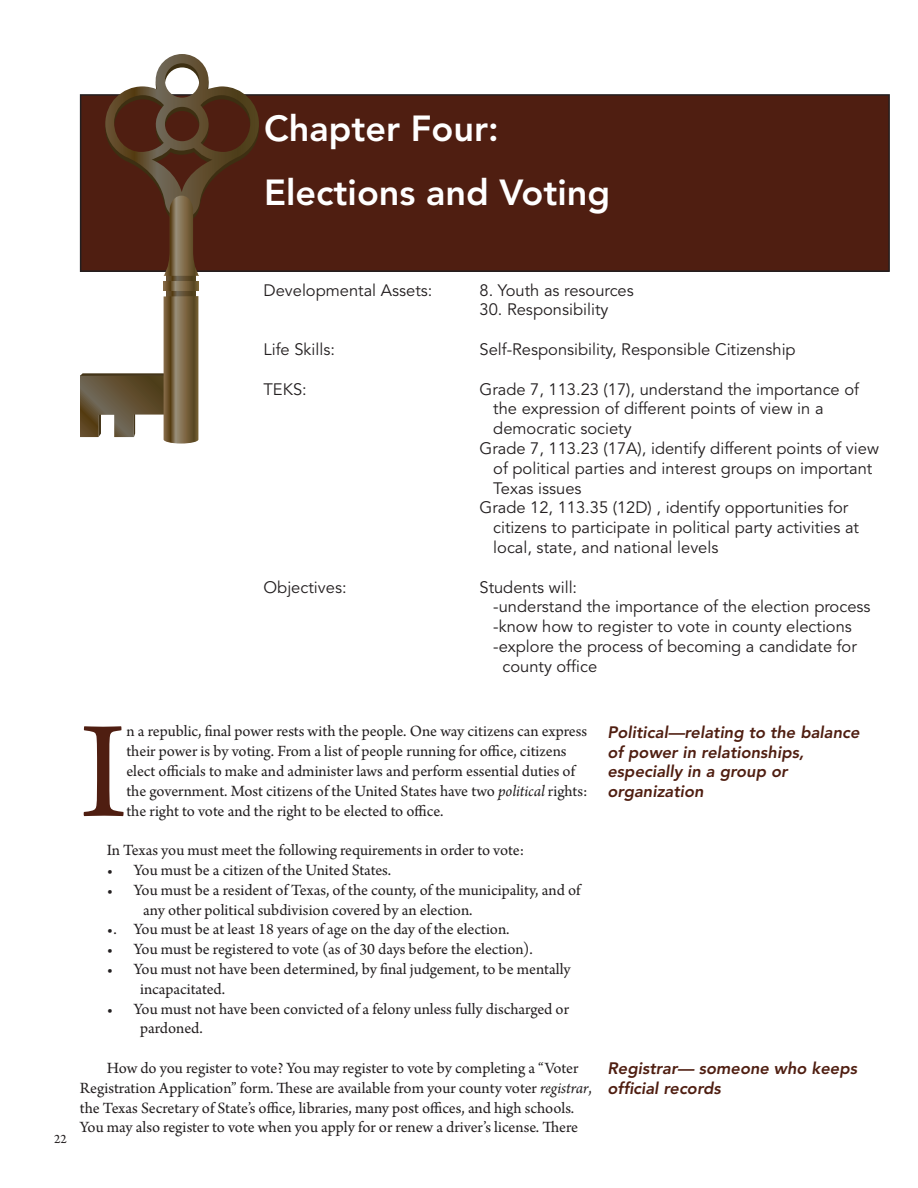
<style>
.page{position:relative;width:918px;height:1188px;background:#fff}
.page>*{position:absolute;margin:0;border:0;box-sizing:border-box;transform-origin:0 0}
.Paragraph_Style_1{font:144.6px "Arno Pro";color:#4f1e11}
.Chapter_Heads{font:800 36px "Avenir";color:#fff}
.Paragraph_Style_1-2{font:16.5px/19.8px "Arno Pro";color:#231f20}
.Subheads{font:16.5px/19.8px "Avenir";color:#231f20}
.Paragraph_Style_2{font:italic 800 16.5px/19.8px "Avenir";color:#4f1e11}
.t1{font:13.5px "Arno Pro";color:#231f20}
.s1{font-style:italic}
</style>
<div class="page">
<div style="left:81px;top:95px;width:808px;height:176px;background:#4f1e11"></div>
<div style="left:80px;top:94px;width:810px;height:178px;border:2px solid #231f20"></div>
<svg style="left:167px;top:276px;width:28px;height:20px"></svg>
<svg style="left:105px;top:54px;width:154px;height:222px"></svg>
<svg style="left:163px;top:281px;width:35px;height:9px"></svg>
<svg style="left:80px;top:296px;width:118px;height:148px"></svg>
<p class="Chapter_Heads" style="left:264px;top:107px;width:236px">Chapter Four:</p>
<p class="Chapter_Heads" style="left:264px;top:171px;width:348px">Elections and Voting</p>
<p class="Subheads" style="left:264px;top:280px;width:170px">Developmental Assets:</p>
<p class="Subheads" style="left:480px;top:280px;width:156px">8. Youth as resources</p>
<p class="Subheads" style="left:480px;top:300px;width:130px">30. Responsibility</p>
<p class="Subheads" style="left:264px;top:340px;width:73px">Life Skills:</p>
<p class="Subheads" style="left:480px;top:340px;width:318px">Self-Responsibility, Responsible Citizenship</p>
<p class="Subheads" style="left:264px;top:379px;width:45px">TEKS:</p>
<p class="Subheads" style="left:480px;top:379px;width:381px">Grade 7, 113.23 (17), understand the importance of</p>
<p class="Subheads" style="left:493px;top:399px;width:332px">the expression of different points of view in a democratic society</p>
<p class="Subheads" style="left:480px;top:439px;width:401px">Grade 7, 113.23 (17A), identify different points of view</p>
<p class="Subheads" style="left:493px;top:459px;width:381px">of political parties and interest groups on important</p>
<p class="Subheads" style="left:493px;top:478px;width:90px">Texas issues</p>
<p class="Subheads" style="left:480px;top:498px;width:370px">Grade 12, 113.35 (12D) , identify opportunities for</p>
<p class="Subheads" style="left:493px;top:518px;width:367px">citizens to participate in political party activities at</p>
<p class="Subheads" style="left:493px;top:538px;width:227px">local, state, and national levels</p>
<p class="Subheads" style="left:264px;top:577px;width:85px">Objectives:</p>
<p class="Subheads" style="left:480px;top:577px;width:99px">Students will:</p>
<p class="Subheads" style="left:493px;top:597px;width:379px">-understand the importance of the election process</p>
<p class="Subheads" style="left:493px;top:617px;width:360px">-know how to register to vote in county elections</p>
<p class="Subheads" style="left:493px;top:637px;width:365px">-explore the process of becoming a candidate for</p>
<p class="Subheads" style="left:502px;top:657px;width:96px">county office</p>
<p class="t1" style="left:54px;top:1131px;width:14px">22</p>
<p class="Paragraph_Style_1" style="left:80px;top:690px;width:48px">I</p>
<p class="Paragraph_Style_1-2" style="left:126px;top:722px;width:463px">n a republic, final power rests with the people. One way citizens can express their power is by voting. From a list of people running for office, citizens elect officials to make and administer laws and perform essential duties of the government. Most citizens of the United States have two <span class="s1">political</span> rights: the right to vote and the right to be elected to office.</p>
<p class="Paragraph_Style_1-2" style="left:107px;top:841px;width:419px">In Texas you must meet the following requirements in order to vote:</p>
<p class="Paragraph_Style_1-2" style="left:107px;top:861px;width:286px">• You must be a citizen of the United States.</p>
<p class="Paragraph_Style_1-2" style="left:107px;top:881px;width:475px">• You must be a resident of Texas, of the county, of the municipality, and of</p>
<p class="Paragraph_Style_1-2" style="left:143px;top:901px;width:331px">any other political subdivision covered by an election.</p>
<p class="Paragraph_Style_1-2" style="left:107px;top:920px;width:404px">•. You must be at least 18 years of age on the day of the election.</p>
<p class="Paragraph_Style_1-2" style="left:107px;top:940px;width:427px">• You must be registered to vote (as of 30 days before the election).</p>
<p class="Paragraph_Style_1-2" style="left:107px;top:960px;width:465px">• You must not have been determined, by final judgement, to be mentally</p>
<p class="Paragraph_Style_1-2" style="left:140px;top:980px;width:87px">incapacitated.</p>
<p class="Paragraph_Style_1-2" style="left:107px;top:1000px;width:464px">• You must not have been convicted of a felony unless fully discharged or</p>
<p class="Paragraph_Style_1-2" style="left:140px;top:1019px;width:64px">pardoned.</p>
<p class="Paragraph_Style_1-2" style="left:80px;top:1059px;width:514px;text-indent:27px">How do you register to vote? You may register to vote by completing a “Voter Registration Application” form. These are available from your county voter <span class="s1">registrar</span>, the Texas Secretary of State’s office, libraries, many post offices, and high schools.<br>You may also register to vote when you apply for or renew a driver’s license. There</p>
<p class="Paragraph_Style_2" style="left:608px;top:722px;width:254px">Political—relating to the balance of power in relationships, especially in a group or organization</p>
<p class="Paragraph_Style_2" style="left:608px;top:1059px;width:251px">Registrar— someone who keeps official records</p>
</div>
